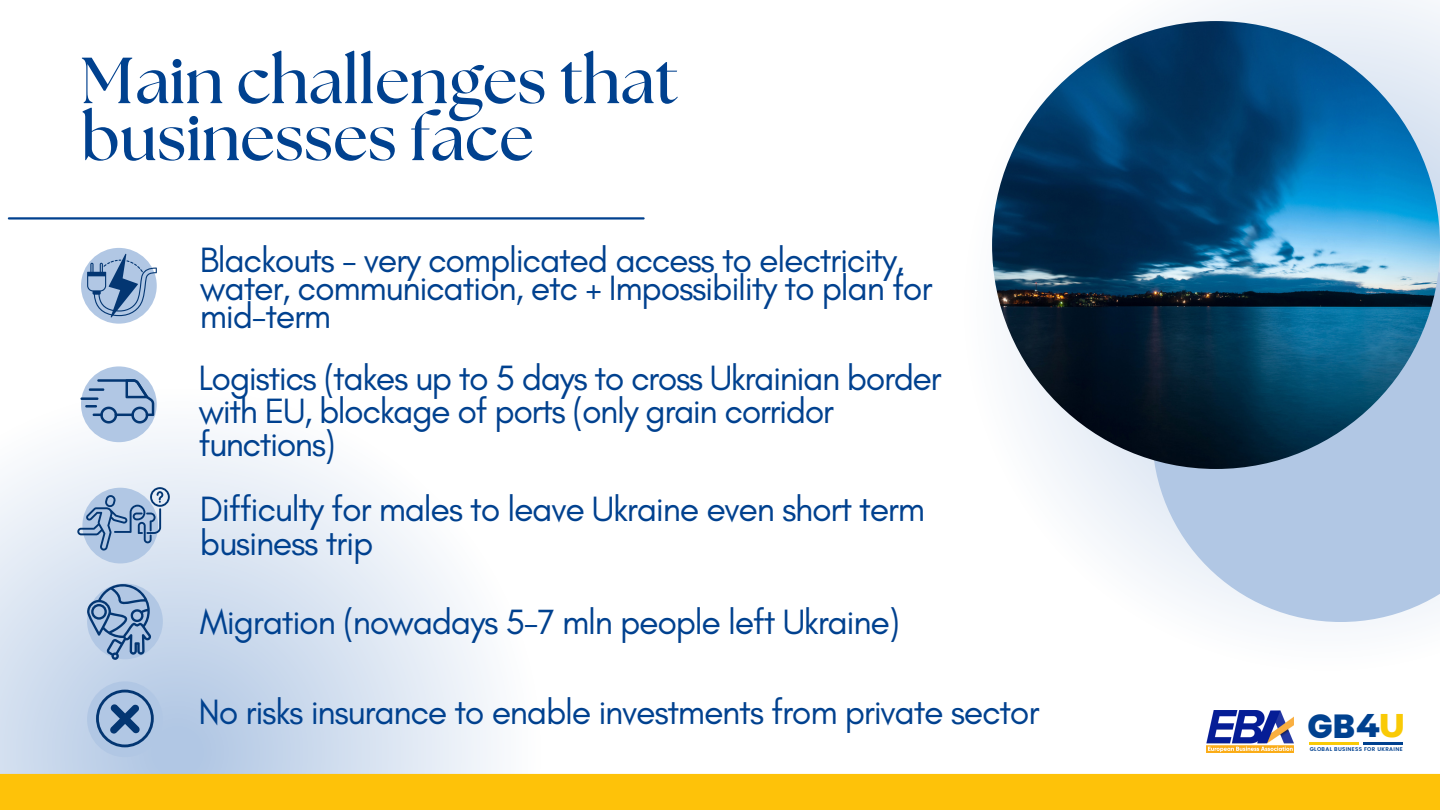
<style>
.page{position:relative;width:1440px;height:810px;background:#fff}
.page>*{position:absolute;margin:0;border:0;box-sizing:border-box;transform-origin:0 0}
.t1{font:700 65px/57px "The Seasons";color:#00418f}
.t2{font:35.8px/27.8px "Glacial Indifference";letter-spacing:-.035em;color:#00418f}
.t3{font:800 33.4px "Poppins";color:#00418f}
.t4{font:600 5.5px "Poppins";letter-spacing:.06em;color:#00418f}
.s1{font-family:"Montserrat";font-size:33.5px}
.s2{font-family:"Montserrat";font-size:33.5px;color:#f9ca06}
</style>
<div class="page">
<svg style="left:992px;top:0;width:448px;height:627px"></svg>
<svg style="left:0;top:410px;width:573px;height:364px"></svg>
<div style="left:81px;top:248px;width:76px;height:76px;background:#b1c7e4;border-radius:50%"></div>
<svg style="left:1152px;top:260px;width:288px;height:362px;background:#bacee7"></svg>
<img style="left:992px;top:21px;width:448px;height:448px;border-radius:50%">
<div style="left:0;top:774px;width:1440px;height:36px;background:#fec209"></div>
<hr style="left:8px;top:217px;width:637px;height:3px;background:#00418f">
<div style="left:81px;top:366px;width:76px;height:76px;background:#b1c7e4;border-radius:50%"></div>
<div style="left:82px;top:488px;width:76px;height:75px;background:#b1c7e4;border-radius:50%"></div>
<hr style="left:1310px;top:742px;width:49px;height:3px;background:#f9ca06">
<hr style="left:1363px;top:742px;width:40px;height:3px;background:#00418f">
<img style="left:1207px;top:710px;width:87px;height:43px">
<div style="left:87px;top:584px;width:76px;height:75px;background:#b1c7e4;border-radius:50%"></div>
<svg style="left:87px;top:254px;width:70px;height:63px"></svg>
<svg style="left:80px;top:379px;width:74px;height:44px"></svg>
<svg style="left:77px;top:487px;width:93px;height:64px"></svg>
<svg style="left:87px;top:584px;width:66px;height:77px"></svg>
<div style="left:87px;top:681px;width:76px;height:76px;background:#b1c7e4;border-radius:50%"></div>
<svg style="left:96px;top:690px;width:58px;height:57px"></svg>
<h1 class="t1" style="left:81px;top:55px;width:599px">Main challenges that businesses face</h1>
<p class="t2" style="left:200px;top:246px;width:734px">Blackouts - very complicated access to electricity, water, communication, etc + Impossibility to plan for mid-term</p>
<p class="t2" style="left:199px;top:361px;width:745px;line-height:33px">Logistics (takes up to 5 days to cross Ukrainian border with EU, blockage of ports (only grain corridor functions)</p>
<p class="t2" style="left:200px;top:492px;width:727px;line-height:33.8px">Difficulty for males to leave Ukraine even short term business trip</p>
<p class="t2" style="left:200px;top:607px;width:701px">Migration (nowadays 5-7 mln people left Ukraine)</p>
<p class="t2" style="left:199px;top:697px;width:843px">No risks insurance to enable investments from private sector</p>
<p class="t3" style="left:1308px;top:703px;width:99px">GB<span class="s1">4</span><span class="s2">U</span></p>
<p class="t4" style="left:1310px;top:745px;width:94px">GLOBAL BUSINESS FOR UKRAINE</p>
</div>
